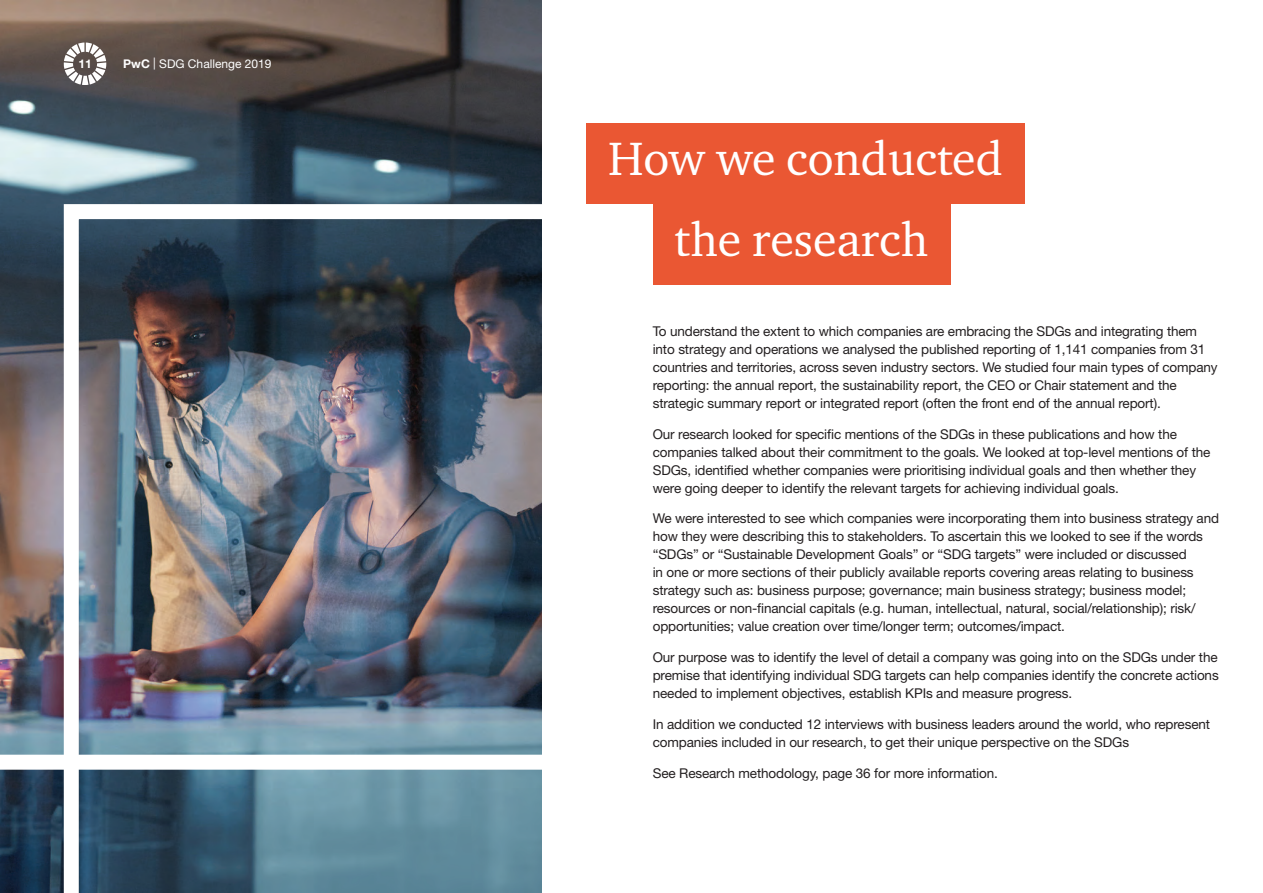
<style>
.page{position:relative;width:1263px;height:893px;background:#fff}
.page>*{position:absolute;margin:0;border:0;box-sizing:border-box;transform-origin:0 0}
.t1{font:48px/80.8px "Charter ITC";color:#fff;text-align:center}
.t2{font:13.5px/18px "Helvetica Neue";letter-spacing:-.01em;color:#231f20}
.t3{font:12px "Helvetica Neue";color:#fff}
.t4{font:700 12px "Helvetica Neue";color:#fff}
.s1{font-weight:700}
</style>
<div class="page">
<img style="left:0;top:0;width:542px;height:893px">
<div style="left:587px;top:123px;width:438px;height:81px;background:#ea5733"></div>
<div style="left:653px;top:204px;width:297px;height:81px;background:#ea5733"></div>
<img style="left:56px;top:197px;width:486px;height:696px">
<div style="left:0;top:755px;width:547px;height:15px;background:#fff"></div>
<svg style="left:64px;top:43px;width:42px;height:42px"></svg>
<p class="t4" style="left:78px;top:57px;width:15px">11</p>
<p class="t3" style="left:123px;top:57px;width:150px"><span class="s1">PwC</span> | SDG Challenge 2019</p>
<h1 class="t1" style="left:608px;top:118px;width:396px">How we conducted the research</h1>
<p class="t2" style="left:653px;top:322px;width:566px">To understand the extent to which companies are embracing the SDGs and integrating them into strategy and operations we analysed the published reporting of 1,141 companies from 31 countries and territories, across seven industry sectors. We studied four main types of company reporting: the annual report, the sustainability report, the CEO or Chair statement and the strategic summary report or integrated report (often the front end of the annual report).</p>
<p class="t2" style="left:653px;top:425px;width:559px">Our research looked for specific mentions of the SDGs in these publications and how the companies talked about their commitment to the goals. We looked at top-level mentions of the SDGs, identified whether companies were prioritising individual goals and then whether they were going deeper to identify the relevant targets for achieving individual goals.</p>
<p class="t2" style="left:653px;top:509px;width:568px">We were interested to see which companies were incorporating them into business strategy and how they were describing this to stakeholders. To ascertain this we looked to see if the words “SDGs” or “Sustainable Development Goals” or “SDG targets” were included or discussed<br>in one or more sections of their publicly available reports covering areas relating to business strategy such as: business purpose; governance; main business strategy; business model; resources or non-financial capitals (e.g. human, intellectual, natural, social/relationship); risk/ opportunities; value creation over time/longer term; outcomes/impact.</p>
<p class="t2" style="left:653px;top:648px;width:567px;text-align:justify">Our purpose was to identify the level of detail a company was going into on the SDGs under the premise that identifying individual SDG targets can help companies identify the concrete actions needed to implement objectives, establish KPIs and measure progress.</p>
<p class="t2" style="left:653px;top:715px;width:559px">In addition we conducted 12 interviews with business leaders around the world, who represent companies included in our research, to get their unique perspective on the SDGs</p>
<p class="t2" style="left:653px;top:764px;width:347px">See Research methodology, page 36 for more information.</p>
</div>
